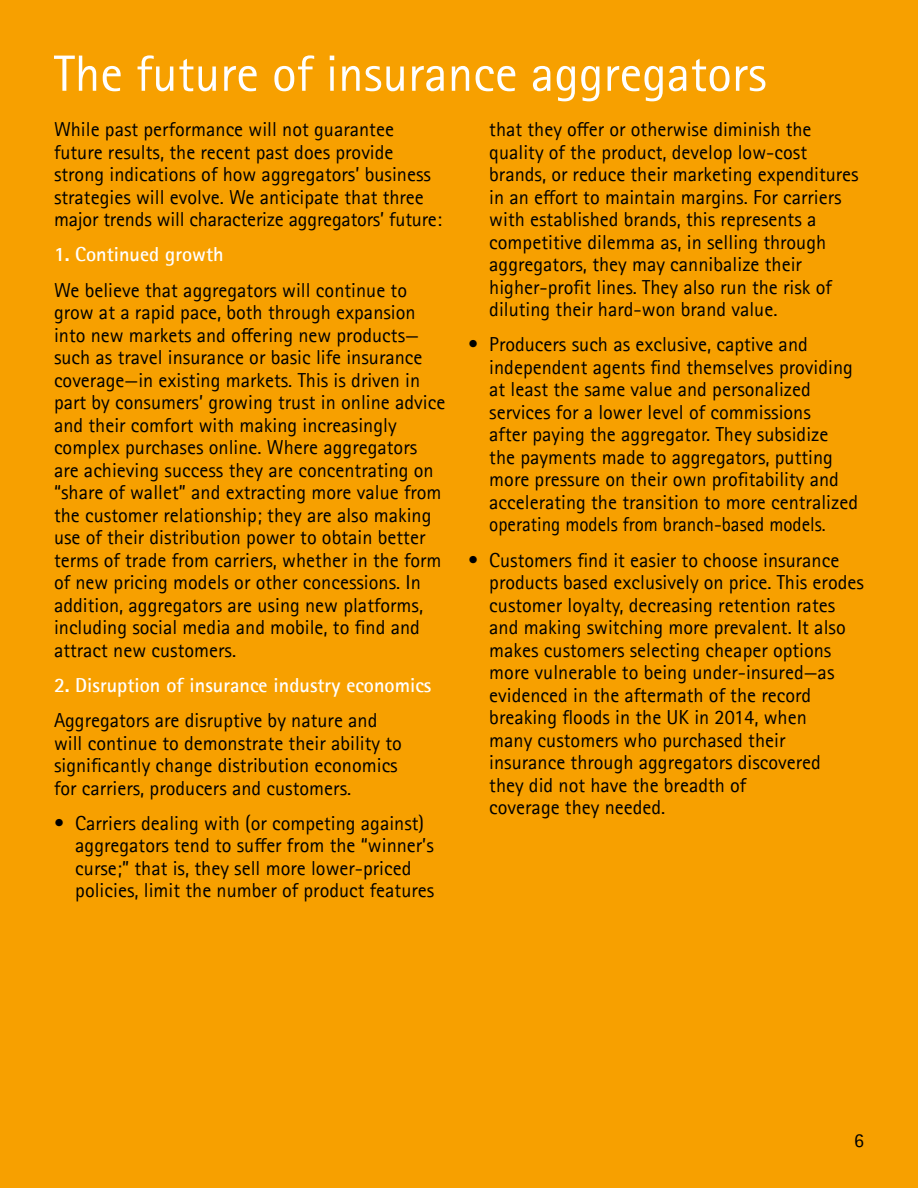
<style>
.page{position:relative;width:918px;height:1188px;background:#f7a000}
.page>*{position:absolute;margin:0;border:0;box-sizing:border-box;transform-origin:0 0}
.t1{font:51px "Rotis Sans Seriffor ACN";color:#fff}
.t2{font:20.25px/22.5px "Rotis Sans Seriffor ACN";color:#000}
.t3{font:700 20.25px "Rotis Sans Seriffor ACN";color:#fff}
.t4{font:19.5px "Rotis Sans Seriffor ACN";color:#000}
</style>
<div class="page">
<h1 class="t1" style="left:54px;top:43px;width:714px">The future of insurance aggregators</h1>
<p class="t2" style="left:54px;top:118px;width:390px">While past performance will not guarantee future results, the recent past does provide strong indications of how aggregators’ business strategies will evolve. We anticipate that three major trends will characterize aggregators’ future:</p>
<p class="t3" style="left:54px;top:242px;width:171px">1. Continued growth</p>
<p class="t2" style="left:54px;top:279px;width:393px">We believe that aggregators will continue to grow at a rapid pace, both through expansion into new markets and offering new products— such as travel insurance or basic life insurance coverage—in existing markets. This is driven in part by consumers’ growing trust in online advice and their comfort with making increasingly complex purchases online. Where aggregators are achieving success they are concentrating on “share of wallet” and extracting more value from the customer relationship; they are also making use of their distribution power to obtain better terms of trade from carriers, whether in the form of new pricing models or other concessions. In addition, aggregators are using new platforms, including social media and mobile, to find and attract new customers.</p>
<p class="t3" style="left:54px;top:672px;width:379px">2. Disruption of insurance industry economics</p>
<p class="t2" style="left:54px;top:709px;width:349px">Aggregators are disruptive by nature and will continue to demonstrate their ability to significantly change distribution economics for carriers, producers and customers.</p>
<p class="t2" style="left:75px;top:812px;width:361px;text-indent:-21px">• Carriers dealing with (or competing against) aggregators tend to suffer from the “winner’s curse;” that is, they sell more lower-priced policies, limit the number of product features</p>
<p class="t2" style="left:489px;top:118px;width:371px">that they offer or otherwise diminish the quality of the product, develop low-cost brands, or reduce their marketing expenditures in an effort to maintain margins. For carriers with established brands, this represents a competitive dilemma as, in selling through aggregators, they may cannibalize their higher-profit lines. They also run the risk of diluting their hard-won brand value.</p>
<p class="t2" style="left:489px;top:333px;width:370px;text-indent:-21px">• Producers such as exclusive, captive and independent agents find themselves providing at least the same value and personalized services for a lower level of commissions<br>after paying the aggregator. They subsidize the payments made to aggregators, putting more pressure on their own profitability and accelerating the transition to more centralized operating models from branch-based models.</p>
<p class="t2" style="left:489px;top:549px;width:376px;text-indent:-21px">• Customers find it easier to choose insurance products based exclusively on price. This erodes customer loyalty, decreasing retention rates and making switching more prevalent. It also makes customers selecting cheaper options more vulnerable to being under-insured—as evidenced in the aftermath of the record breaking floods in the UK in 2014, when<br>many customers who purchased their insurance through aggregators discovered<br>they did not have the breadth of<br>coverage they needed.</p>
<p class="t4" style="left:854px;top:1129px;width:11px">6</p>
</div>
